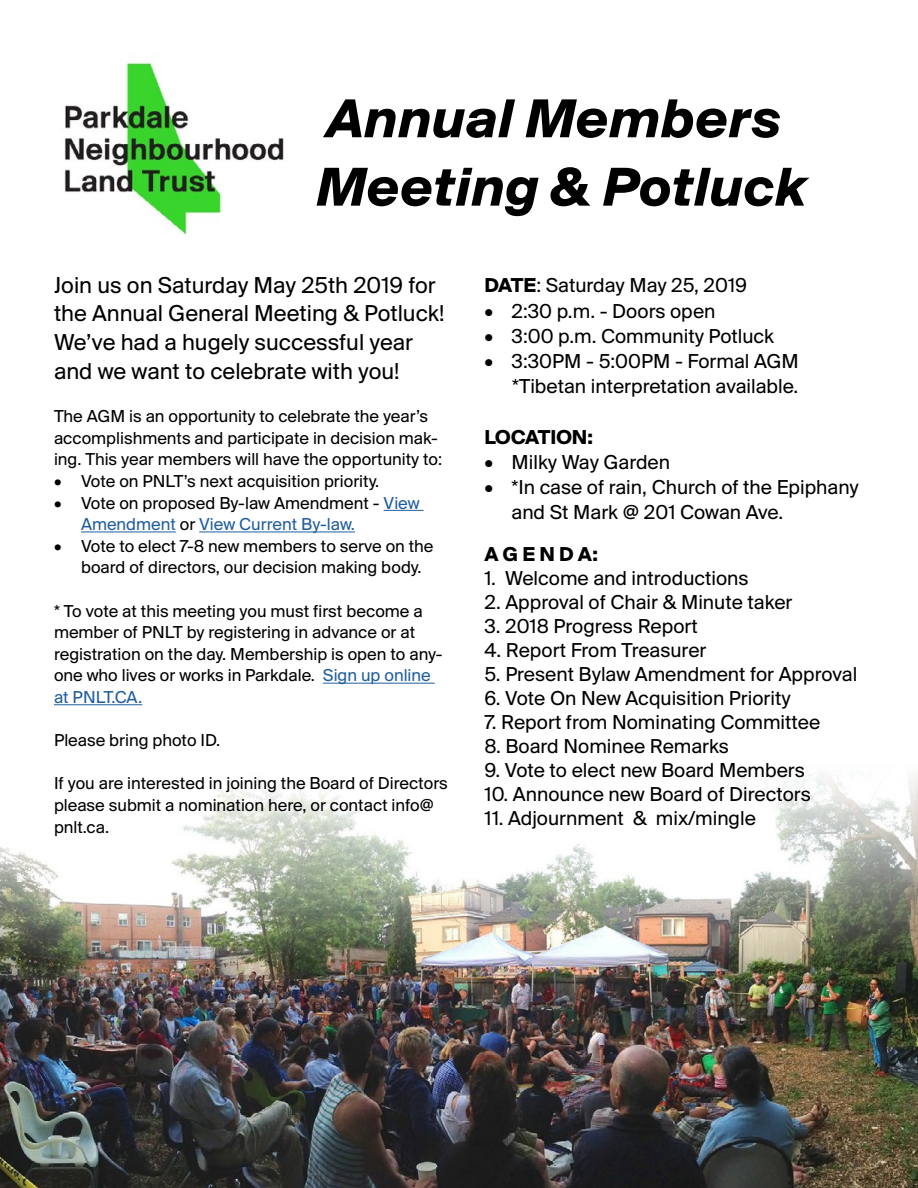
<style>
.page{position:relative;width:918px;height:1188px;background:#fff}
.page>*{position:absolute;margin:0;border:0;box-sizing:border-box;transform-origin:0 0}
.t1{font:italic 700 57px/68.4px "Suisse BP Intl";color:#000}
.t2{font:24px/28.8px "Suisse BP Intl";color:#000}
.t3{font:21px/25.2px "Suisse BP Intl";color:#000;text-align:right}
.t4{font:700 21px "Suisse BP Intl";color:#000}
.t5{font:18px/21.6px "Suisse BP Intl";color:#000}
.s1{color:#215e9e}
.s2{font-weight:700}
</style>
<div class="page">
<img style="left:0;top:776px;width:918px;height:412px">
<img style="left:64px;top:62px;width:220px;height:173px">
<hr style="left:384px;top:510px;width:40px;height:1px;background:#215e9e">
<hr style="left:81px;top:532px;width:95px;height:1px;background:#215e9e">
<hr style="left:199px;top:532px;width:156px;height:1px;background:#215e9e">
<hr style="left:323px;top:683px;width:112px;height:1px;background:#215e9e">
<hr style="left:54px;top:704px;width:88px;height:1px;background:#215e9e">
<h1 class="t1" style="left:316px;top:83px;width:492px">Annual Members<br>Meeting &amp; Potluck</h1>
<h2 class="t2" style="left:54px;top:270px;width:392px">Join us on Saturday May 25th 2019 for the Annual General Meeting &amp; Potluck!<br>We’ve had a hugely successful year and we want to celebrate with you!</h2>
<p class="t5" style="left:54px;top:405px;width:390px">The AGM is an opportunity to celebrate the year’s accomplishments and participate in decision mak&shy;ing. This year members will have the opportunity to:</p>
<p class="t5" style="left:54px;top:470px;width:327px">• Vote on PNLT’s next acquisition priority.</p>
<p class="t5" style="left:81px;top:491px;width:340px;text-indent:-27px">• Vote on proposed By-law Amendment - <span class="s1">View<br>Amendment</span> or <span class="s1">View Current By-law.</span></p>
<p class="t5" style="left:81px;top:535px;width:354px;text-indent:-27px">• Vote to elect 7-8 new members to serve on the board of directors, our decision making body.</p>
<p class="t5" style="left:54px;top:599px;width:390px">* To vote at this meeting you must first become a member of PNLT by registering in advance or at registration on the day. Membership is open to any&shy;one who lives or works in Parkdale. <span class="s1">Sign up online at PNLT.CA.</span></p>
<p class="t5" style="left:54px;top:729px;width:168px">Please bring photo ID.</p>
<p class="t5" style="left:54px;top:772px;width:395px">If you are interested in joining the Board of Directors please submit a nomination here, or contact info@ pnlt.ca.</p>
<p class="t3" style="left:485px;top:272px;width:264px"><span class="s2">DATE</span>: Saturday May 25, 2019</p>
<p class="t3" style="left:485px;top:298px;width:232px">• 2:30 p.m. - Doors open</p>
<p class="t3" style="left:485px;top:323px;width:291px">• 3:00 p.m. Community Potluck</p>
<p class="t3" style="left:485px;top:348px;width:316px">• 3:30PM - 5:00PM - Formal AGM *Tibetan interpretation available.</p>
<p class="t4" style="left:485px;top:424px;width:110px">LOCATION:</p>
<p class="t3" style="left:485px;top:449px;width:187px">• Milky Way Garden</p>
<p class="t3" style="left:512px;top:474px;width:349px;text-align:left;text-indent:-27px">• *In case of rain, Church of the Epiphany and St Mark @ 201 Cowan Ave.</p>
<p class="t4" style="left:485px;top:542px;width:115px">A G E N D A:</p>
<p class="t3" style="left:485px;top:565px;width:266px">1. Welcome and introductions</p>
<p class="t3" style="left:485px;top:589px;width:309px">2. Approval of Chair &amp; Minute taker</p>
<p class="t3" style="left:485px;top:613px;width:215px">3. 2018 Progress Report</p>
<p class="t3" style="left:485px;top:637px;width:223px">4. Report From Treasurer</p>
<p class="t3" style="left:485px;top:661px;width:374px">5. Present Bylaw Amendment for Approval</p>
<p class="t3" style="left:485px;top:685px;width:308px">6. Vote On New Acquisition Priority</p>
<p class="t3" style="left:485px;top:709px;width:337px">7. Report from Nominating Committee</p>
<p class="t3" style="left:485px;top:733px;width:246px">8. Board Nominee Remarks</p>
<p class="t3" style="left:485px;top:757px;width:322px">9. Vote to elect new Board Members</p>
<p class="t3" style="left:485px;top:781px;width:328px">10. Announce new Board of Directors</p>
<p class="t3" style="left:485px;top:805px;width:273px">11. Adjournment &amp; mix/mingle</p>
</div>
